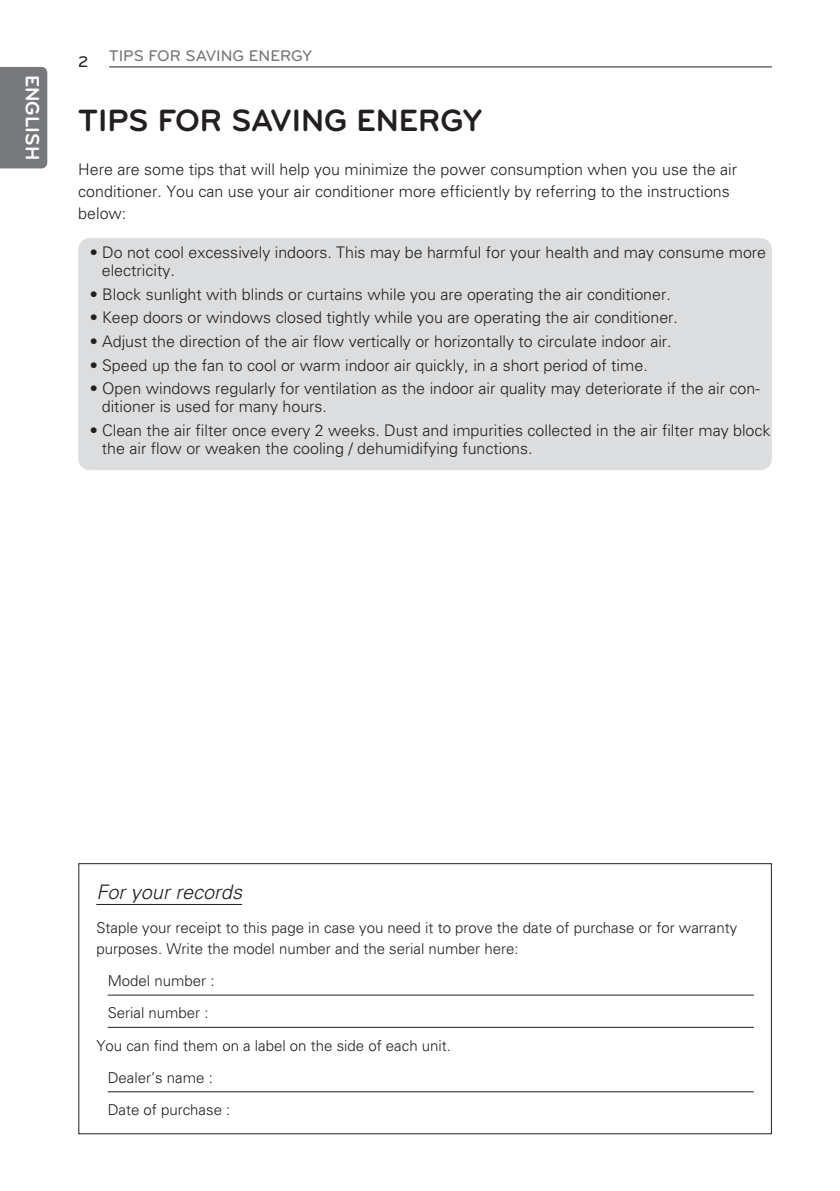
<style>
.page{position:relative;width:840px;height:1191px;background:#fff}
.page>*{position:absolute;margin:0;border:0;box-sizing:border-box;transform-origin:0 0}
.t1{font:700 32px "Bryant LG";color:#231f20}
.t2{font:italic 300 20px "Univers";color:#231f20}
.t3{font:700 20px "Bryant LG";color:#fff}
.t4{font:300 16px/18px "Univers";color:#231f20}
.t5{font:500 16px "Bryant LG";color:#757779}
.t6{font:500 16px "Bryant LG";color:#231f20}
.t7{font:300 15px/20.8px "Univers";color:#231f20}
</style>
<div class="page">
<hr style="left:109px;top:67px;width:662px;height:1px;background:#231f20">
<div style="left:0;top:67px;width:47px;height:101px;background:#77787b"></div>
<div style="left:19px;top:68px;width:26px;height:98px;background:#77787b"></div>
<div style="left:78px;top:238px;width:693px;height:232px;background:#dcddde;border-radius:11px"></div>
<div style="left:78px;top:863px;width:693px;height:271px;border:1px solid #231f20"></div>
<hr style="left:96px;top:904px;width:146px;height:1px;background:#231f20">
<hr style="left:108px;top:994px;width:645px;height:1px;background:#231f20">
<hr style="left:108px;top:1027px;width:645px;height:1px;background:#231f20">
<hr style="left:108px;top:1091px;width:645px;height:1px;background:#231f20">
<p class="t3" style="left:39px;top:75px;width:87px;rotate:90deg">ENGLISH</p>
<p class="t6" style="left:78px;top:56px;width:12px">2</p>
<p class="t5" style="left:109px;top:50px;width:205px">TIPS FOR SAVING ENERGY</p>
<h1 class="t1" style="left:78px;top:109px;width:405px">TIPS FOR SAVING ENERGY</h1>
<p class="t4" style="left:78px;top:159px;width:659px;line-height:22.2px">Here are some tips that will help you minimize the power consumption when you use the air conditioner. You can use your air conditioner more efficiently by referring to the instructions below:</p>
<p class="t4" style="left:102px;top:245px;width:665px;text-indent:-12px">• Do not cool excessively indoors. This may be harmful for your health and may consume more electricity.</p>
<p class="t4" style="left:90px;top:286px;width:582px">• Block sunlight with blinds or curtains while you are operating the air conditioner.</p>
<p class="t4" style="left:90px;top:310px;width:589px">• Keep doors or windows closed tightly while you are operating the air conditioner.</p>
<p class="t4" style="left:90px;top:334px;width:583px">• Adjust the direction of the air flow vertically or horizontally to circulate indoor air.</p>
<p class="t4" style="left:90px;top:357px;width:559px">• Speed up the fan to cool or warm indoor air quickly, in a short period of time.</p>
<p class="t4" style="left:102px;top:381px;width:659px;text-indent:-12px">• Open windows regularly for ventilation as the indoor air quality may deteriorate if the air con&shy;ditioner is used for many hours.</p>
<p class="t4" style="left:102px;top:423px;width:669px;text-indent:-12px">• Clean the air filter once every 2 weeks. Dust and impurities collected in the air filter may block the air flow or weaken the cooling / dehumidifying functions.</p>
<p class="t2" style="left:96px;top:884px;width:151px">For your records</p>
<p class="t7" style="left:96px;top:918px;width:642px">Staple your receipt to this page in case you need it to prove the date of purchase or for warranty purposes. Write the model number and the serial number here:</p>
<p class="t7" style="left:108px;top:971px;width:108px">Model number :</p>
<p class="t7" style="left:108px;top:1004px;width:102px">Serial number :</p>
<p class="t7" style="left:96px;top:1036px;width:356px">You can find them on a label on the side of each unit.</p>
<p class="t7" style="left:108px;top:1068px;width:107px">Dealer’s name :</p>
<p class="t7" style="left:108px;top:1100px;width:124px">Date of purchase :</p>
</div>
